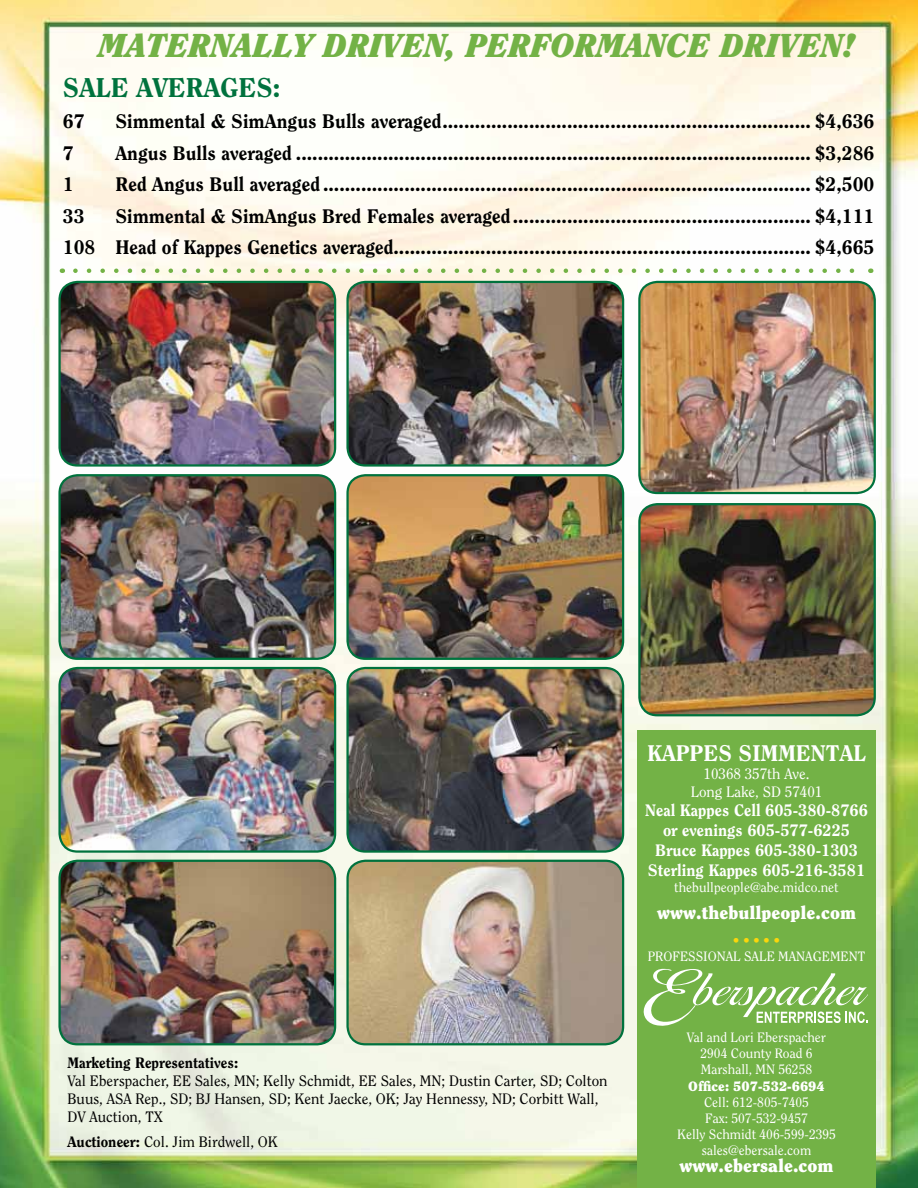
<style>
.page{position:relative;width:918px;height:1188px;background:#fff}
.page>*{position:absolute;margin:0;border:0;box-sizing:border-box;transform-origin:0 0}
.t1{font:italic 900 33px "Clearface";color:#73b246}
.t2{font:800 27px "Clearface";color:#00723d}
.t3{font:800 22.5px "Clearface";color:#fff}
.t4{font:800 19.5px/31.5px "Clearface";color:#000;text-align:right}
.t5{font:900 18px "Clearface";color:#fff}
.t6{font:800 16.5px/19.8px "Clearface";color:#fff;text-align:center}
.t7{font:15px/18px "Clearface";color:#000}
.t8{font:15px/18px "Clearface";color:#fff;text-align:center}
.t9{font:800 15px "Clearface";color:#000}
.t10{font:13.5px/16.2px "Clearface";color:#fff;text-align:center}
.t11{font:900 13.5px "Clearface";color:#fff}
.t12{font:13.5px "Clearface";color:#fad60b}
.s1{font-weight:800}
</style>
<div class="page">
<img style="left:0;top:0;width:918px;height:1188px">
<svg style="left:75px;top:269px;width:789px;height:4px"></svg>
<img style="left:60px;top:475px;width:275px;height:184px">
<div style="left:58px;top:474px;width:278px;height:186px;border:2px solid #00723d;border-radius:18px"></div>
<img style="left:348px;top:475px;width:275px;height:184px">
<div style="left:346px;top:474px;width:278px;height:186px;border:2px solid #00723d;border-radius:18px"></div>
<img style="left:60px;top:668px;width:275px;height:184px">
<div style="left:58px;top:667px;width:278px;height:186px;border:2px solid #00723d;border-radius:18px"></div>
<img style="left:348px;top:668px;width:275px;height:184px">
<div style="left:346px;top:667px;width:278px;height:186px;border:2px solid #00723d;border-radius:18px"></div>
<img style="left:60px;top:861px;width:275px;height:183px">
<div style="left:58px;top:860px;width:278px;height:185px;border:2px solid #00723d;border-radius:18px"></div>
<img style="left:348px;top:861px;width:275px;height:183px">
<div style="left:346px;top:860px;width:278px;height:185px;border:2px solid #00723d;border-radius:18px"></div>
<div style="left:637px;top:730px;width:239px;height:458px;background:#73b246"></div>
<svg style="left:644px;top:969px;width:224px;height:57px"></svg>
<img style="left:639px;top:282px;width:236px;height:211px">
<div style="left:638px;top:281px;width:238px;height:213px;border:2px solid #00723d;border-radius:18px"></div>
<img style="left:639px;top:504px;width:236px;height:211px">
<div style="left:638px;top:503px;width:238px;height:213px;border:2px solid #00723d;border-radius:18px"></div>
<img style="left:60px;top:282px;width:275px;height:183px">
<div style="left:58px;top:281px;width:278px;height:186px;border:2px solid #00723d;border-radius:18px"></div>
<img style="left:348px;top:282px;width:275px;height:183px">
<div style="left:346px;top:281px;width:278px;height:186px;border:2px solid #00723d;border-radius:18px"></div>
<h1 class="t1" style="left:99px;top:25px;width:757px">MATERNALLY DRIVEN, PERFORMANCE DRIVEN!</h1>
<h2 class="t2" style="left:63px;top:71px;width:219px">SALE AVERAGES:</h2>
<p class="t4" style="left:63px;top:105px;width:23px">67</p>
<p class="t4" style="left:115px;top:105px;width:760px">Simmental &amp; SimAngus Bulls averaged.................................................................... $4,636</p>
<p class="t4" style="left:63px;top:137px;width:12px">7</p>
<p class="t4" style="left:115px;top:137px;width:760px">Angus Bulls averaged ............................................................................................... $3,286</p>
<p class="t4" style="left:63px;top:168px;width:12px">1</p>
<p class="t4" style="left:115px;top:168px;width:760px">Red Angus Bull averaged .......................................................................................... $2,500</p>
<p class="t4" style="left:63px;top:200px;width:23px">33</p>
<p class="t4" style="left:63px;top:200px;width:813px">Simmental &amp; SimAngus Bred Females averaged....................................................... $4,111<br>108 Head of Kappes Genetics averaged............................................................................. $4,665</p>
<p class="t9" style="left:68px;top:1053px;width:172px">Marketing Representatives:</p>
<p class="t7" style="left:68px;top:1071px;width:542px">Val Eberspacher, EE Sales, MN; Kelly Schmidt, EE Sales, MN; Dustin Carter, SD; Colton<br>Buus, ASA Rep., SD; BJ Hansen, SD; Kent Jaecke, OK; Jay Hennessy, ND; Corbitt Wall,<br>DV Auction, TX</p>
<p class="t7" style="left:68px;top:1132px;width:212px"><span class="s1">Auctioneer:</span> Col. Jim Birdwell, OK</p>
<p class="t3" style="left:647px;top:739px;width:220px">KAPPES SIMMENTAL</p>
<p class="t8" style="left:691px;top:764px;width:133px">10368 357th Ave.<br>Long Lake, SD 57401</p>
<p class="t6" style="left:645px;top:800px;width:224px">Neal Kappes Cell 605-380-8766 or evenings 605-577-6225<br>Bruce Kappes 605-380-1303<br>Sterling Kappes 605-216-3581</p>
<p class="t10" style="left:674px;top:879px;width:166px">thebullpeople@abe.midco.net</p>
<p class="t5" style="left:657px;top:902px;width:200px">www.thebullpeople.com</p>
<p class="t12" style="left:733px;top:932px;width:49px">• • • • •</p>
<p class="t10" style="left:648px;top:948px;width:17px">Professional</p>
<p class="t10" style="left:744px;top:948px;width:17px">Sale</p>
<p class="t10" style="left:778px;top:948px;width:21px">Management</p>
<p class="t10" style="left:687px;top:1029px;width:141px">Val and Lori Eberspacher<br>2904 County Road 6<br>Marshall, MN 56258</p>
<p class="t11" style="left:688px;top:1078px;width:138px">Office: 507-532-6694</p>
<p class="t10" style="left:677px;top:1094px;width:160px">Cell: 612-805-7405<br>Fax: 507-532-9457<br>Kelly Schmidt 406-599-2395 sales@ebersale.com</p>
<p class="t5" style="left:680px;top:1154px;width:155px">www.ebersale.com</p>
</div>
